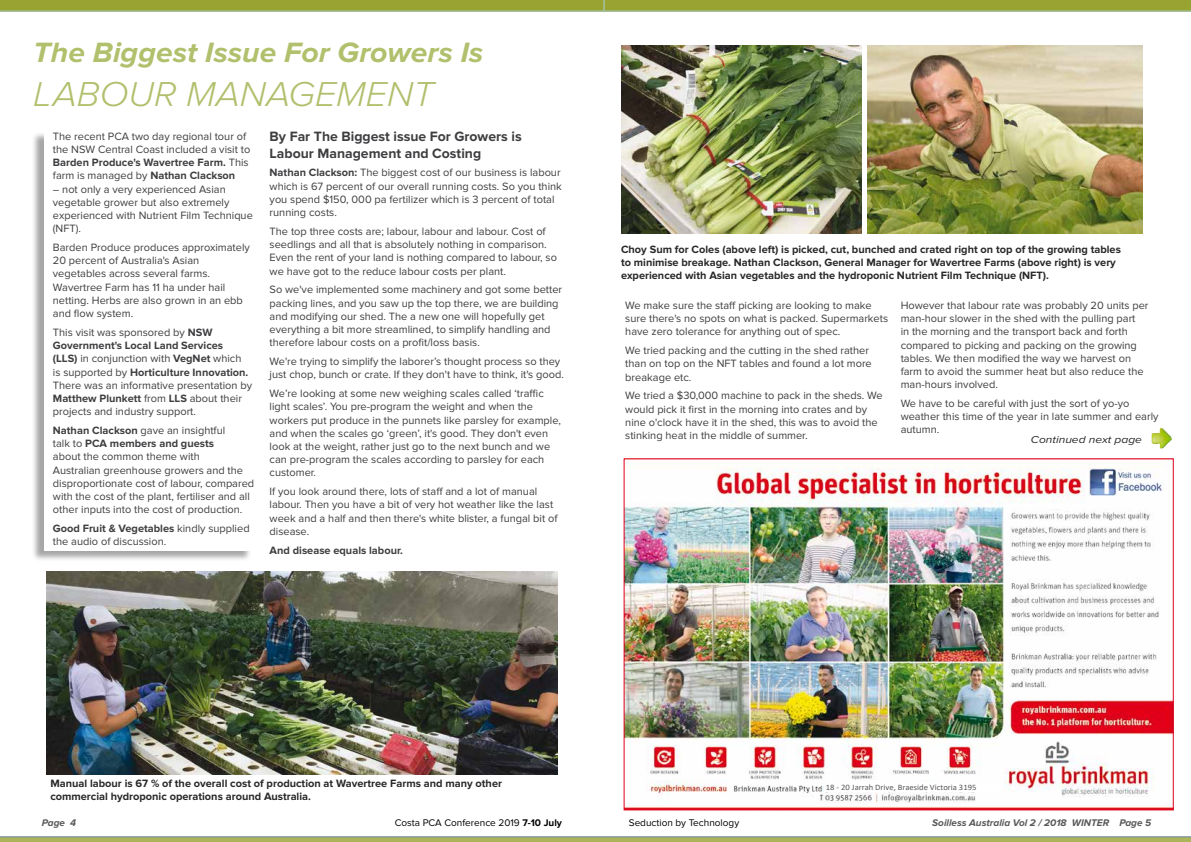
<style>
.page{position:relative;width:1191px;height:842px;background:#fff}
.page>*{position:absolute;margin:0;border:0;box-sizing:border-box;transform-origin:0 0}
.t1{font:italic 300 35.9px "Proxima Nova";color:#b0c06c;scale:1.04 1}
.t2{font:italic 700 29px "Proxima Nova";color:#b0c06c;scale:1.04 1}
.t3{font:700 14px/16.8px "Proxima Nova";color:#3e3d40}
.t4{font:11px/13.2px "Proxima Nova";color:#3e3d40}
.t5{font:700 11px/13.2px "Proxima Nova";color:#282829}
.t6{font:700 11px "Proxima Nova";color:#3e3d40}
.t7{font:italic 10.4px "Proxima Nova";color:#282829;scale:1.15 1}
.t8{font:10px "Proxima Nova";color:#000}
.t9{font:italic 700 10px "Proxima Nova";color:#58585a}
.t10{font:8.3px "Calibri";color:#58585a;scale:1.04 1}
.s1{font-weight:700}
</style>
<div class="page">
<div style="left:31px;top:131px;width:220px;height:431px;background:#000;opacity:.35"></div>
<div style="left:44px;top:131px;width:210px;height:420px;background:#fff"></div>
<svg style="left:0;top:836px;width:1191px;height:6px;background:#a5af6c"></svg>
<img style="left:1151px;top:428px;width:20px;height:20px">
<svg style="left:0;top:0;width:1191px;height:12px;background:#9aa63f"></svg>
<img style="left:626px;top:468px;width:545px;height:340px">
<img style="left:1090px;top:468px;width:75px;height:28px">
<div style="left:826px;top:783px;width:175px;height:9px;background:#fff"></div>
<img style="left:621px;top:45px;width:240px;height:189px">
<img style="left:867px;top:45px;width:275px;height:189px">
<img style="left:47px;top:572px;width:510px;height:202px">
<h2 class="t2" style="left:33px;top:36px;width:434px">The Biggest Issue For Growers Is</h2>
<h1 class="t1" style="left:33px;top:74px;width:387px">LABOUR MANAGEMENT</h1>
<p class="t4" style="left:53px;top:130px;width:199px">The recent PCA two day regional tour of the NSW Central Coast included a visit to <span class="s1">Barden Produce's Wavertree Farm.</span> This farm is managed by <span class="s1">Nathan Clackson</span></p>
<p class="t4" style="left:53px;top:183px;width:201px">– not only a very experienced Asian vegetable grower but also extremely experienced with Nutrient Film Technique (NFT).</p>
<p class="t4" style="left:53px;top:241px;width:198px">Barden Produce produces approximately<br>20 percent of Australia's Asian vegetables across several farms.<br>Wavertree Farm has 11 ha under hail netting. Herbs are also grown in an ebb and flow system.</p>
<p class="t4" style="left:53px;top:326px;width:201px">This visit was sponsored by <span class="s1">NSW Government's Local Land Services<br>(LLS)</span> in conjunction with <span class="s1">VegNet</span> which<br>is supported by <span class="s1">Horticulture Innovation.<br></span>There was an informative presentation by <span class="s1">Matthew Plunkett</span> from <span class="s1">LLS</span> about their projects and industry support.</p>
<p class="t4" style="left:53px;top:424px;width:203px"><span class="s1">Nathan Clackson</span> gave an insightful<br>talk to <span class="s1">PCA members and guests<br></span>about the common theme with<br>Australian greenhouse growers and the disproportionate cost of labour, compared with the cost of the plant, fertiliser and all other inputs into the cost of production.</p>
<p class="t4" style="left:53px;top:522px;width:198px"><span class="s1">Good Fruit &amp; Vegetables</span> kindly supplied the audio of discussion.</p>
<p class="t3" style="left:270px;top:128px;width:253px">By Far The Biggest issue For Growers is<br>Labour Management and Costing</p>
<p class="t4" style="left:270px;top:166px;width:294px"><span class="s1">Nathan Clackson:</span> The biggest cost of our business is labour which is 67 percent of our overall running costs. So you think you spend $150, 000 pa fertilizer which is 3 percent of total running costs.</p>
<p class="t4" style="left:270px;top:225px;width:289px">The top three costs are; labour, labour and labour. Cost of seedlings and all that is absolutely nothing in comparison.<br>Even the rent of your land is nothing compared to labour, so we have got to the reduce labour costs per plant.</p>
<p class="t4" style="left:270px;top:283px;width:294px">So we've implemented some machinery and got some better packing lines, and you saw up the top there, we are building and modifying our shed. The a new one will hopefully get everything a bit more streamlined, to simplify handling and therefore labour costs on a profit/loss basis.</p>
<p class="t4" style="left:270px;top:355px;width:296px">We're trying to simplify the laborer’s thought process so they just chop, bunch or crate. If they don't have to think, it's good.</p>
<p class="t4" style="left:270px;top:387px;width:293px">We’re looking at some new weighing scales called ‘traffic light scales’. You pre-program the weight and when the workers put produce in the punnets like parsley for example, and when the scales go ‘green’, it's good. They don't even look at the weight, rather just go to the next bunch and we can pre-program the scales according to parsley for each customer.</p>
<p class="t4" style="left:270px;top:485px;width:289px">If you look around there, lots of staff and a lot of manual labour. Then you have a bit of very hot weather like the last week and a half and then there's white blister, a fungal bit of disease.</p>
<p class="t6" style="left:270px;top:544px;width:135px">And disease equals labour.</p>
<p class="t5" style="left:621px;top:243px;width:501px">Choy Sum for Coles (above left) is picked, cut, bunched and crated right on top of the growing tables to minimise breakage. Nathan Clackson, General Manager for Wavertree Farms (above right) is very experienced with Asian vegetables and the hydroponic Nutrient Film Technique (NFT).</p>
<p class="t4" style="left:625px;top:299px;width:264px">We make sure the staff picking are looking to make sure there's no spots on what is packed. Supermarkets have zero tolerance for anything out of spec.</p>
<p class="t4" style="left:625px;top:344px;width:248px">We tried packing and the cutting in the shed rather than on top on the NFT tables and found a lot more breakage etc.</p>
<p class="t4" style="left:625px;top:389px;width:259px">We tried a $30,000 machine to pack in the sheds. We would pick it first in the morning into crates and by nine o'clock have it in the shed, this was to avoid the stinking heat in the middle of summer.</p>
<p class="t4" style="left:900px;top:299px;width:249px">However that labour rate was probably 20 units per man-hour slower in the shed with the pulling part<br>in the morning and the transport back and forth compared to picking and packing on the growing tables. We then modified the way we harvest on farm to avoid the summer heat but also reduce the man-hours involved.</p>
<p class="t4" style="left:900px;top:397px;width:259px">We have to be careful with just the sort of yo-yo weather this time of the year in late summer and early autumn.</p>
<p class="t7" style="left:1030px;top:434px;width:98px">Continued next page</p>
<p class="t5" style="left:50px;top:777px;width:453px">Manual labour is 67 % of the overall cost of production at Wavertree Farms and many other commercial hydroponic operations around Australia.</p>
<p class="t10" style="left:826px;top:781px;width:146px">18 - 20 Jarrah Drive, Braeside Victoria 3195</p>
<p class="t9" style="left:42px;top:817px;width:36px">Page 4</p>
<p class="t8" style="left:395px;top:817px;width:169px">Costa PCA Conference 2019 <span class="s1">7-10 July</span></p>
<p class="t8" style="left:629px;top:817px;width:112px">Seduction by Technology</p>
<p class="t9" style="left:932px;top:817px;width:220px">Soilless Australia Vol 2 / 2018 WINTER Page 5</p>
</div>
